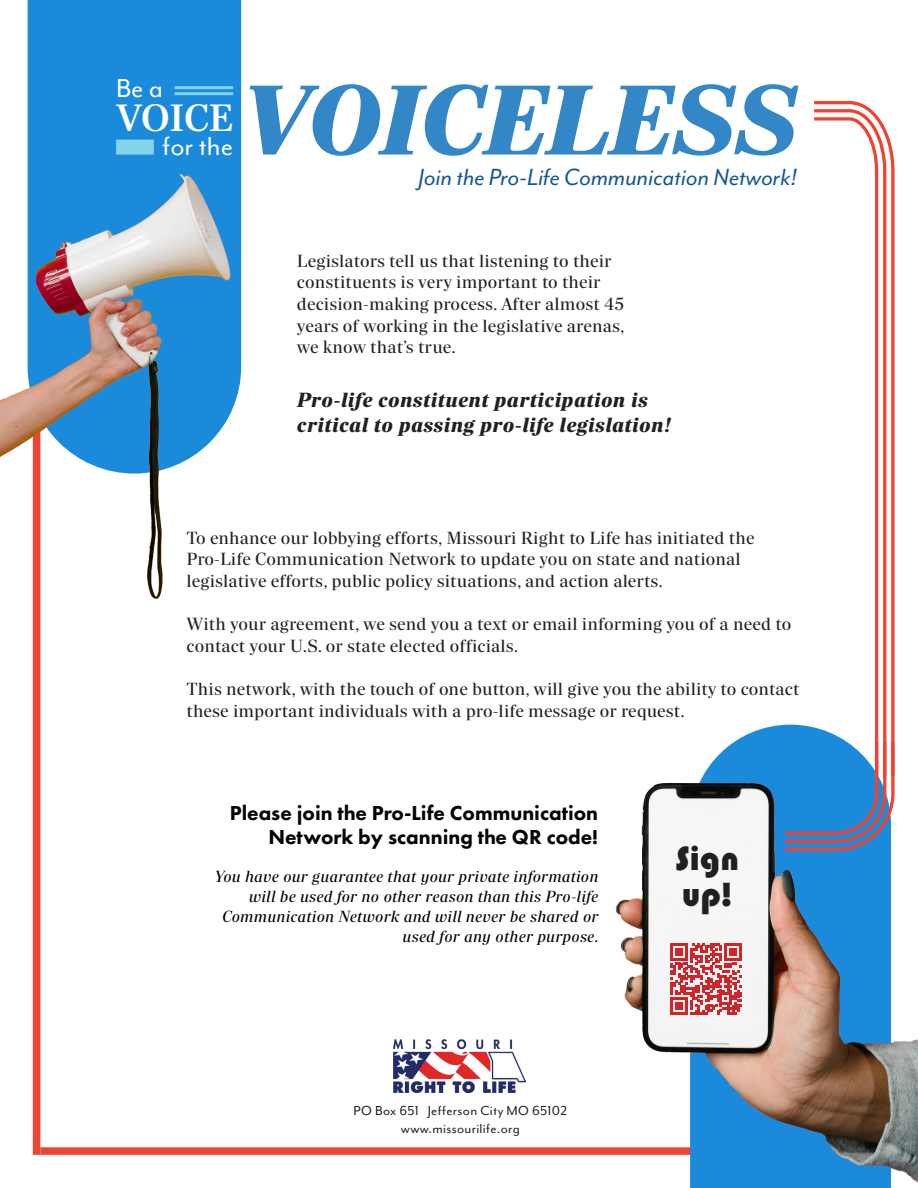
<style>
.page{position:relative;width:918px;height:1188px;background:#fff}
.page>*{position:absolute;margin:0;border:0;box-sizing:border-box;transform-origin:0 0}
.t1{font:italic 900 97.5px "Richmond Text";color:#3387c7}
.t2{font:500 37.5px "Richmond Text";color:#fff}
.t3{font:900 34.8px "Blippo MN";color:#231f20}
.t4{font:30px "Mr Eaves Mod OT";color:#fff}
.t5{font:italic 27px "Mr Eaves Mod OT";color:#145699}
.t6{font:italic 700 21px/25.2px "Richmond Display";letter-spacing:.05em;color:#231f20}
.t7{font:800 21px "Futura PT";color:#040503}
.t8{font:18px/21.6px "Richmond Display";letter-spacing:.04em;color:#231f20}
.t9{font:italic 16.5px/19.8px "Richmond Display";letter-spacing:.05em;color:#040503;text-align:right}
.t10{font:15px "Mr Eaves Mod OT";letter-spacing:.02em;color:#231f20}
</style>
<div class="page">
<div style="left:40px;top:1147px;width:828px;height:8px;background:#ef4434"></div>
<div style="left:33px;top:333px;width:7px;height:822px;background:#ef4434"></div>
<svg style="left:707px;top:725px;width:104px;height:44px;fill:#1c8adb"></svg>
<div style="left:28px;top:0;width:213px;height:147px;background:#1c8adb"></div>
<img style="left:604px;top:769px;width:314px;height:419px">
<hr style="left:175px;top:86px;width:58px;height:3px;background:#83d4eb">
<hr style="left:175px;top:92px;width:58px;height:3px;background:#83d4eb">
<div style="left:116px;top:140px;width:38px;height:15px;background:#83d4eb"></div>
<img style="left:393px;top:1040px;width:133px;height:53px">
<svg style="left:670px;top:943px;width:72px;height:72px"></svg>
<img style="left:0;top:147px;width:242px;height:452px">
<svg style="left:814px;top:101px;width:81px;height:638px"></svg>
<svg style="left:814px;top:108px;width:74px;height:631px"></svg>
<svg style="left:811px;top:116px;width:69px;height:623px"></svg>
<svg style="left:782px;top:739px;width:114px;height:114px;background:#4c8ac6"></svg>
<p class="t4" style="left:116px;top:71px;width:49px">Be a</p>
<p class="t2" style="left:116px;top:94px;width:119px">VOICE</p>
<p class="t4" style="left:163px;top:129px;width:72px">for the</p>
<p class="t1" style="left:241px;top:60px;width:557px">VOICELESS</p>
<p class="t5" style="left:419px;top:163px;width:380px">Join the Pro-Life Communication Network!</p>
<p class="t8" style="left:297px;top:250px;width:328px">Legislators tell us that listening to their constituents is very important to their decision-making process. After almost 45 years of working in the legislative arenas, we know that’s true.</p>
<p class="t6" style="left:297px;top:388px;width:376px">Pro-life constituent participation is critical to passing pro-life legislation!</p>
<p class="t8" style="left:187px;top:527px;width:569px">To enhance our lobbying efforts, Missouri Right to Life has initiated the</p>
<p class="t8" style="left:187px;top:549px;width:555px">Pro-Life Communication Network to update you on state and national</p>
<p class="t8" style="left:187px;top:570px;width:477px">legislative efforts, public policy situations, and action alerts.</p>
<p class="t8" style="left:187px;top:614px;width:606px">With your agreement, we send you a text or email informing you of a need to</p>
<p class="t8" style="left:187px;top:635px;width:333px">contact your U.S. or state elected officials.</p>
<p class="t8" style="left:187px;top:678px;width:614px">This network, with the touch of one button, will give you the ability to contact these important individuals with a pro-life message or request.</p>
<p class="t7" style="left:230px;top:800px;width:370px">Please join the Pro-Life Communication</p>
<p class="t7" style="left:268px;top:824px;width:331px">Network by scanning the QR code!</p>
<p class="t9" style="left:215px;top:867px;width:385px">You have our guarantee that your private information will be used for no other reason than this Pro-life</p>
<p class="t9" style="left:223px;top:907px;width:377px">Communication Network and will never be shared or used for any other purpose.</p>
<p class="t10" style="left:354px;top:1103px;width:215px">PO Box 651 Jefferson City MO 65102</p>
<p class="t10" style="left:401px;top:1121px;width:120px">www.missourilife.org</p>
<p class="t3" style="left:675px;top:839px;width:65px">Sign</p>
<p class="t3" style="left:682px;top:875px;width:52px">up!</p>
</div>
